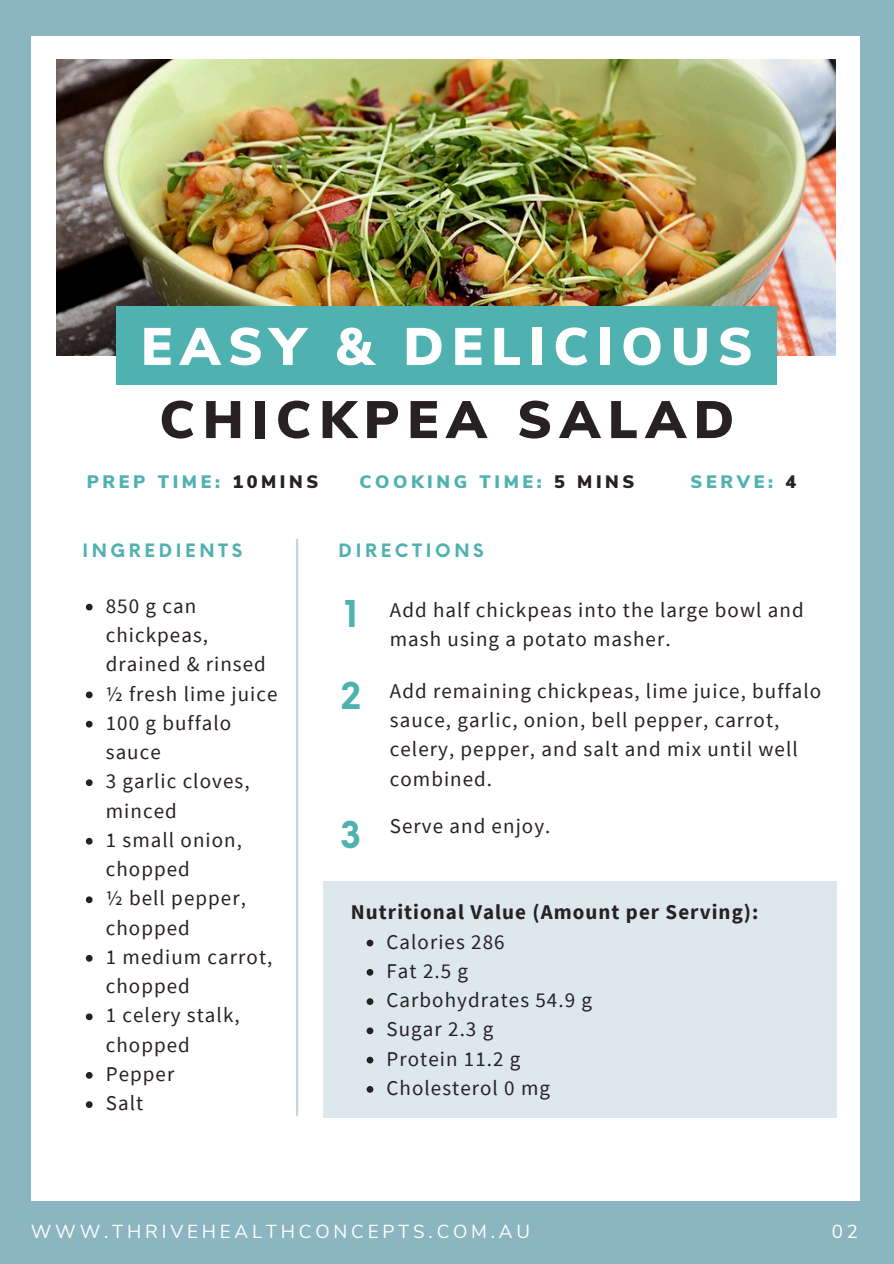
<style>
.page{position:relative;width:894px;height:1264px;background:#fff}
.page>*{position:absolute;margin:0;border:0;box-sizing:border-box;transform-origin:0 0}
.t1{font:900 52.5px/73.2px "Nunito Sans";letter-spacing:.15em;color:#fff;text-align:center}
.t2{font:700 36px "Neue Einstellung";color:#50b2b0}
.t3{font:21px/29.2px "Source Sans Pro";letter-spacing:.05em;color:#282124}
.t4{font:700 21px "Source Sans Pro";letter-spacing:.05em;color:#282124}
.t5{font:18.75px "Nunito Sans";letter-spacing:.2em;color:#fff}
.t6{font:900 18px "Nunito Sans";letter-spacing:.2em;color:#50b2b0}
.t7{font:700 18px "Neue Einstellung";letter-spacing:.2em;color:#50b2b0}
.s1{color:#282124}
</style>
<div class="page">
<div style="left:0;top:0;width:893px;height:1263px;background:#8bb5c0"></div>
<div style="left:31px;top:36px;width:828px;height:1164px;background:#fff"></div>
<img style="left:57px;top:59px;width:778px;height:296px">
<div style="left:116px;top:306px;width:660px;height:79px;background:#50b2b0"></div>
<div style="left:323px;top:881px;width:512px;height:236px;background:#dce8ec"></div>
<hr style="left:296px;top:540px;width:2px;height:575px;background:#8bb5c0">
<svg style="left:366px;top:939px;width:7px;height:7px"></svg>
<svg style="left:366px;top:969px;width:7px;height:6px"></svg>
<svg style="left:366px;top:998px;width:7px;height:6px"></svg>
<svg style="left:366px;top:1027px;width:7px;height:7px"></svg>
<svg style="left:366px;top:1056px;width:7px;height:7px"></svg>
<svg style="left:366px;top:1086px;width:7px;height:6px"></svg>
<svg style="left:86px;top:603px;width:7px;height:7px"></svg>
<svg style="left:86px;top:691px;width:7px;height:7px"></svg>
<svg style="left:86px;top:720px;width:7px;height:7px"></svg>
<svg style="left:86px;top:779px;width:7px;height:7px"></svg>
<svg style="left:86px;top:837px;width:7px;height:7px"></svg>
<svg style="left:86px;top:896px;width:7px;height:7px"></svg>
<svg style="left:86px;top:954px;width:7px;height:7px"></svg>
<svg style="left:86px;top:1013px;width:7px;height:7px"></svg>
<svg style="left:86px;top:1072px;width:7px;height:6px"></svg>
<svg style="left:86px;top:1101px;width:7px;height:6px"></svg>
<h4 class="t1" style="left:141px;top:311px;width:613px">EASY &amp; DELICIOUS<br><span class="s1">CHICKPEA SALAD</span></h4>
<p class="t6" style="left:87px;top:470px;width:233px">PREP TIME: <span class="s1">10MINS</span></p>
<p class="t6" style="left:690px;top:470px;width:107px">SERVE: <span class="s1">4</span></p>
<h1 class="t6" style="left:359px;top:470px;width:276px">COOKING TIME: <span class="s1">5 MINS</span></h1>
<p class="t7" style="left:82px;top:534px;width:161px">INGREDIENTS</p>
<p class="t3" style="left:106px;top:590px;width:161px">850 g can chickpeas, drained &amp; rinsed</p>
<h3 class="t3" style="left:106px;top:678px;width:173px">½ fresh lime juice</h3>
<p class="t3" style="left:106px;top:707px;width:127px">100 g buffalo sauce</p>
<h3 class="t3" style="left:106px;top:766px;width:145px">3 garlic cloves, minced</h3>
<p class="t3" style="left:106px;top:824px;width:138px">1 small onion, chopped</p>
<h3 class="t3" style="left:106px;top:883px;width:142px">½ bell pepper, chopped</h3>
<h2 class="t3" style="left:106px;top:941px;width:168px">1 medium carrot, chopped</h2>
<p class="t3" style="left:106px;top:1000px;width:135px">1 celery stalk, chopped</p>
<p class="t3" style="left:106px;top:1058px;width:70px">Pepper</p>
<p class="t3" style="left:106px;top:1088px;width:39px">Salt</p>
<p class="t7" style="left:338px;top:534px;width:147px">DIRECTIONS</p>
<p class="t2" style="left:344px;top:581px;width:15px">1</p>
<p class="t2" style="left:340px;top:663px;width:22px">2</p>
<h4 class="t2" style="left:340px;top:802px;width:23px">3</h4>
<p class="t3" style="left:390px;top:595px;width:415px">Add half chickpeas into the large bowl and mash using a potato masher.</p>
<p class="t3" style="left:390px;top:675px;width:433px">Add remaining chickpeas, lime juice, buffalo sauce, garlic, onion, bell pepper, carrot, celery, pepper, and salt and mix until well combined.</p>
<p class="t3" style="left:390px;top:810px;width:162px">Serve and enjoy.</p>
<h4 class="t4" style="left:351px;top:898px;width:409px">Nutritional Value (Amount per Serving):</h4>
<p class="t3" style="left:386px;top:926px;width:119px">Calories 286</p>
<p class="t3" style="left:386px;top:955px;width:83px">Fat 2.5 g</p>
<p class="t3" style="left:386px;top:985px;width:207px">Carbohydrates 54.9 g</p>
<p class="t3" style="left:386px;top:1014px;width:108px">Sugar 2.3 g</p>
<p class="t3" style="left:386px;top:1043px;width:135px">Protein 11.2 g</p>
<p class="t3" style="left:386px;top:1072px;width:165px">Cholesterol 0 mg</p>
<h4 class="t5" style="left:31px;top:1219px;width:500px">WWW.THRIVEHEALTHCONCEPTS.COM.AU</h4>
<h4 class="t5" style="left:831px;top:1219px;width:28px">02</h4>
</div>
